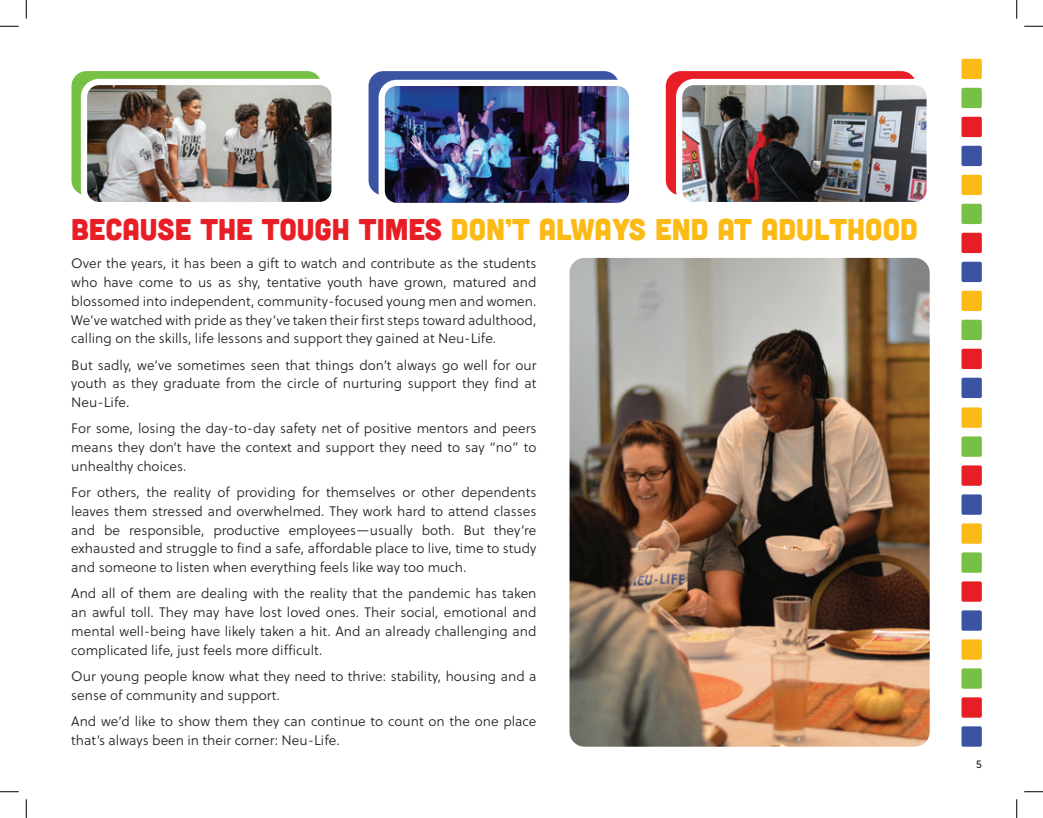
<style>
.page{position:relative;width:1043px;height:818px;background:#fff}
.page>*{position:absolute;margin:0;border:0;box-sizing:border-box;transform-origin:0 0}
.t1{font:30px "Cubano";color:#fcba17}
.t2{font:13.75px/18.8px "Soleil Lt";color:#231f20;text-align:justify}
.t3{font:11.25px "Soleil";color:#231f20}
.s1{color:#e81e26}
</style>
<div class="page">
<img style="left:569px;top:258px;width:360px;height:488px">
<div style="left:71px;top:71px;width:251px;height:124px;background:#76c043;border-radius:15px"></div>
<img style="left:88px;top:86px;width:243px;height:115px">
<div style="left:81px;top:79px;width:257px;height:129px;border:6px solid #fff;border-radius:15px"></div>
<div style="left:368px;top:71px;width:251px;height:124px;background:#3a53a3;border-radius:15px"></div>
<img style="left:385px;top:87px;width:243px;height:115px">
<div style="left:378px;top:80px;width:257px;height:129px;border:6px solid #fff;border-radius:15px"></div>
<div style="left:666px;top:71px;width:250px;height:124px;background:#e81e26;border-radius:15px"></div>
<img style="left:683px;top:86px;width:242px;height:115px">
<div style="left:676px;top:79px;width:256px;height:129px;border:6px solid #fff;border-radius:15px"></div>
<div style="left:961px;top:59px;width:20px;height:20px;background:#fcba17;border-radius:2px"></div>
<div style="left:961px;top:88px;width:20px;height:20px;background:#76c043;border-radius:2px"></div>
<div style="left:961px;top:117px;width:20px;height:20px;background:#e81e26;border-radius:2px"></div>
<div style="left:961px;top:146px;width:20px;height:20px;background:#3a53a3;border-radius:2px"></div>
<div style="left:961px;top:175px;width:20px;height:20px;background:#fcba17;border-radius:2px"></div>
<div style="left:961px;top:204px;width:20px;height:20px;background:#76c043;border-radius:2px"></div>
<div style="left:961px;top:233px;width:20px;height:20px;background:#e81e26;border-radius:2px"></div>
<div style="left:961px;top:262px;width:20px;height:20px;background:#3a53a3;border-radius:2px"></div>
<div style="left:961px;top:291px;width:20px;height:20px;background:#fcba17;border-radius:2px"></div>
<div style="left:961px;top:320px;width:20px;height:20px;background:#76c043;border-radius:2px"></div>
<div style="left:961px;top:348px;width:20px;height:21px;background:#e81e26;border-radius:2px"></div>
<div style="left:961px;top:377px;width:20px;height:21px;background:#3a53a3;border-radius:2px"></div>
<div style="left:961px;top:407px;width:20px;height:21px;background:#fcba17;border-radius:2px"></div>
<div style="left:961px;top:436px;width:20px;height:21px;background:#76c043;border-radius:2px"></div>
<div style="left:961px;top:465px;width:20px;height:20px;background:#e81e26;border-radius:2px"></div>
<div style="left:961px;top:494px;width:20px;height:20px;background:#3a53a3;border-radius:2px"></div>
<div style="left:961px;top:523px;width:20px;height:20px;background:#fcba17;border-radius:2px"></div>
<div style="left:961px;top:552px;width:20px;height:20px;background:#76c043;border-radius:2px"></div>
<div style="left:961px;top:581px;width:20px;height:20px;background:#e81e26;border-radius:2px"></div>
<div style="left:961px;top:610px;width:20px;height:20px;background:#3a53a3;border-radius:2px"></div>
<div style="left:961px;top:639px;width:20px;height:20px;background:#fcba17;border-radius:2px"></div>
<div style="left:961px;top:668px;width:20px;height:20px;background:#76c043;border-radius:2px"></div>
<div style="left:961px;top:697px;width:20px;height:20px;background:#e81e26;border-radius:2px"></div>
<div style="left:961px;top:726px;width:20px;height:20px;background:#3a53a3;border-radius:2px"></div>
<svg style="left:0;top:25px;width:19px;height:2px"></svg>
<svg style="left:1024px;top:25px;width:18px;height:2px"></svg>
<svg style="left:0;top:791px;width:19px;height:1px"></svg>
<svg style="left:1024px;top:791px;width:18px;height:1px"></svg>
<svg style="left:25px;top:0;width:2px;height:19px"></svg>
<svg style="left:25px;top:799px;width:2px;height:19px"></svg>
<svg style="left:1016px;top:0;width:1px;height:19px"></svg>
<svg style="left:1016px;top:799px;width:1px;height:19px"></svg>
<h1 class="t1" style="left:71px;top:210px;width:848px"><span class="s1">BECAUSE THE TOUGH TIMES</span> DON’T ALWAYS END AT ADULTHOOD</h1>
<p class="t2" style="left:71px;top:254px;width:467px">Over the years, it has been a gift to watch and contribute as the students who have come to us as shy, tentative youth have grown, matured and blossomed into independent, community-focused young men and women.<br>We’ve watched with pride as they’ve taken their first steps toward adulthood, calling on the skills, life lessons and support they gained at Neu-Life.</p>
<p class="t2" style="left:71px;top:355px;width:467px">But sadly, we’ve sometimes seen that things don’t always go well for our youth as they graduate from the circle of nurturing support they find at Neu-Life.</p>
<p class="t2" style="left:71px;top:419px;width:467px">For some, losing the day-to-day safety net of positive mentors and peers means they don’t have the context and support they need to say “no” to unhealthy choices.</p>
<p class="t2" style="left:71px;top:483px;width:467px">For others, the reality of providing for themselves or other dependents leaves them stressed and overwhelmed. They work hard to attend classes and be responsible, productive employees—usually both. But they’re exhausted and struggle to find a safe, affordable place to live, time to study and someone to listen when everything feels like way too much.</p>
<p class="t2" style="left:71px;top:584px;width:467px">And all of them are dealing with the reality that the pandemic has taken an awful toll. They may have lost loved ones. Their social, emotional and mental well-being have likely taken a hit. And an already challenging and complicated life, just feels more difficult.</p>
<p class="t2" style="left:71px;top:666px;width:466px">Our young people know what they need to thrive: stability, housing and a sense of community and support.</p>
<p class="t2" style="left:71px;top:711px;width:466px">And we’d like to show them they can continue to count on the one place that’s always been in their corner: Neu-Life.</p>
<p class="t3" style="left:976px;top:755px;width:7px">5</p>
</div>
